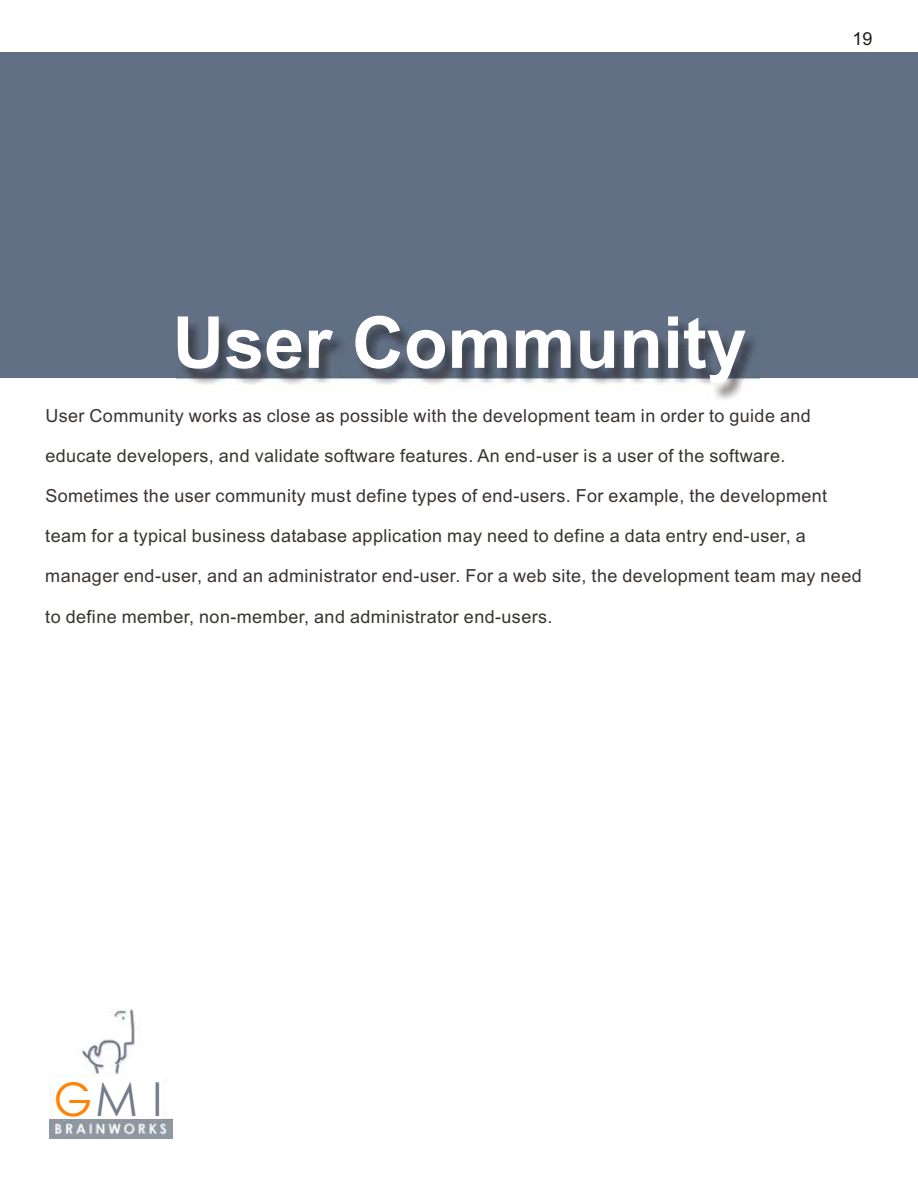
<style>
.page{position:relative;width:918px;height:1188px;background:#fff}
.page>*{position:absolute;margin:0;border:0;box-sizing:border-box;transform-origin:0 0}
.t1{font:700 71.7px "Arial";color:#fff}
.t2{font:46.8px "Century Gothic";color:#737d8c}
.t3{font:18px "Arial";letter-spacing:.02em;color:#383330}
.t4{font:18px "Arial";color:#1f1a17}
.s1{font-family:"Avant Garde Bk BT";color:#ff8200}
</style>
<div class="page">
<img style="left:49px;top:1009px;width:123px;height:130px">
<div style="left:55px;top:1078px;width:107px;height:41px;background:#fff"></div>
<div style="left:0;top:53px;width:918px;height:325px;background:#617085"></div>
<img style="left:177px;top:323px;width:583px;height:76px">
<h1 class="t1" style="left:173px;top:316px;width:576px">User Community</h1>
<p class="t4" style="left:852px;top:32px;width:22px">19</p>
<p class="t3" style="left:45px;top:408px;width:767px">User Community works as close as possible with the development team in order to guide and</p>
<p class="t3" style="left:45px;top:449px;width:742px">educate developers, and validate software features. An end-user is a user of the software.</p>
<p class="t3" style="left:45px;top:489px;width:783px">Sometimes the user community must define types of end-users. For example, the development</p>
<p class="t3" style="left:45px;top:529px;width:762px">team for a typical business database application may need to define a data entry end-user, a</p>
<p class="t3" style="left:45px;top:569px;width:818px">manager end-user, and an administrator end-user. For a web site, the development team may need</p>
<p class="t3" style="left:45px;top:610px;width:509px">to define member, non-member, and administrator end-users.</p>
<h2 class="t2" style="left:55px;top:1081px;width:109px"><span class="s1">G</span>MI</h2>
</div>
